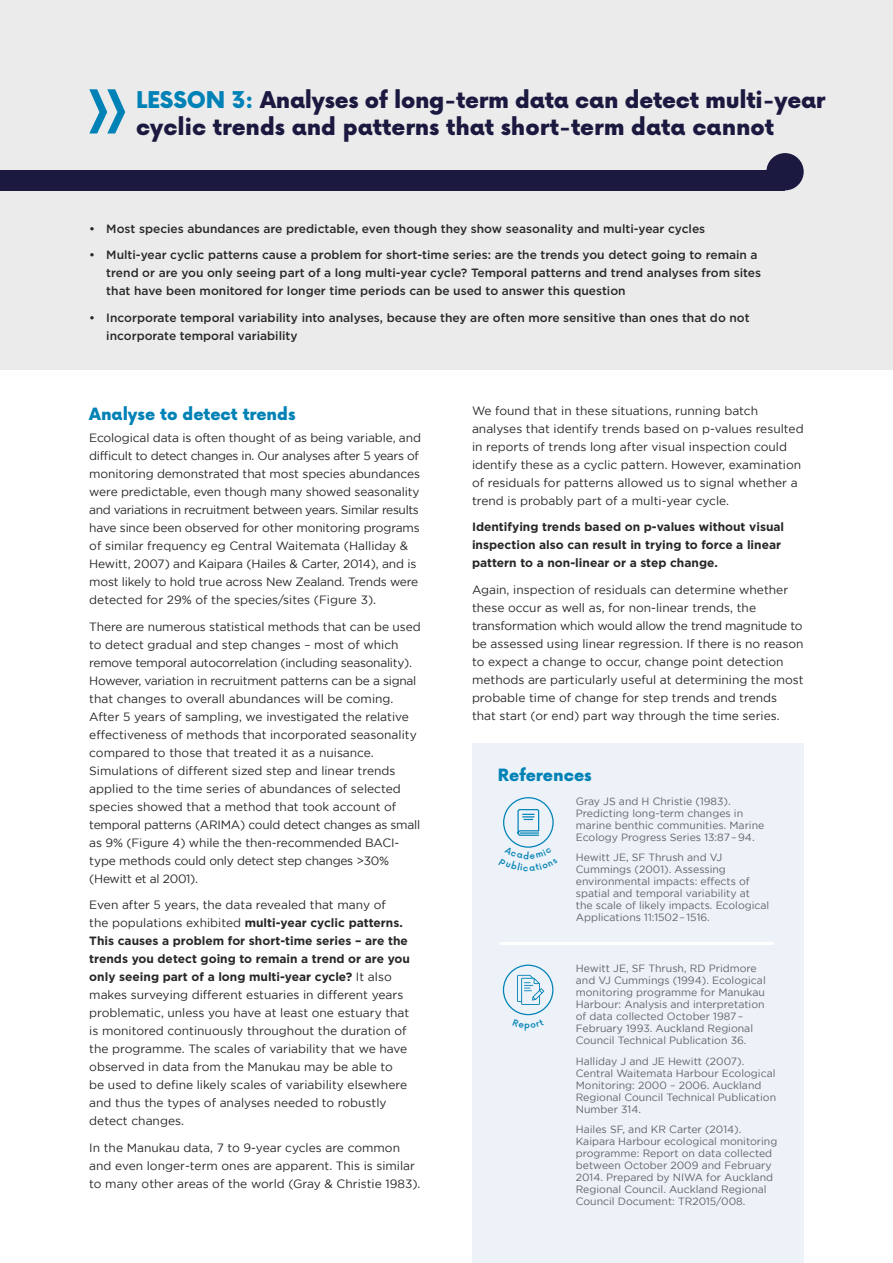
<style>
.page{position:relative;width:893px;height:1263px;background:#fff}
.page>*{position:absolute;margin:0;border:0;box-sizing:border-box;transform-origin:0 0}
.t1{font:900 22.5px/27px "Now";color:#1b193f}
.t2{font:900 16.5px "Now";color:#0082b6}
.t3{font:12px/18px "Gotham";color:#292829}
.t4{font:500 12px/18px "Gotham";color:#292829}
.t5{font:700 12px/18px "Gotham";color:#292829}
.t6{font:10.5px/12px "Gotham";color:#636466}
.s1{color:#0082b6}
.s2{font-weight:700}
</style>
<div class="page">
<div style="left:0;top:0;width:893px;height:370px;background:#ebebec"></div>
<div style="left:0;top:170px;width:784px;height:20px;background:#1b193f"></div>
<div style="left:766px;top:153px;width:38px;height:37px;background:#1b193f;border-radius:50%"></div>
<div style="left:472px;top:743px;width:332px;height:520px;background:#ecf2f8"></div>
<div style="left:503px;top:797px;width:51px;height:51px;border:1px solid #0082b6;border-radius:50%"></div>
<svg style="left:517px;top:809px;width:23px;height:27px"></svg>
<svg style="left:517px;top:975px;width:27px;height:30px"></svg>
<div style="left:503px;top:964px;width:50px;height:51px;border:1px solid #0082b6;border-radius:50%"></div>
<hr style="left:499px;top:942px;width:275px;height:3px;background:#fff">
<svg style="left:89px;top:89px;width:36px;height:44px"></svg>
<hr style="left:892px;top:0;width:1px;height:452px;background:#ebebec">
<svg style="left:519px;top:846px;width:18px;height:2px"></svg>
<h1 class="t1" style="left:136px;top:86px;width:691px"><span class="s1">LESSON 3:</span> Analyses of long-term data can detect multi-year cyclic trends and patterns that short-term data cannot</h1>
<p class="t4" style="left:89px;top:219px;width:617px">• Most species abundances are predictable, even though they show seasonality and multi-year cycles</p>
<p class="t4" style="left:106px;top:246px;width:656px;text-indent:-17px">• Multi-year cyclic patterns cause a problem for short-time series: are the trends you detect going to remain a trend or are you only seeing part of a long multi-year cycle? Temporal patterns and trend analyses from sites that have been monitored for longer time periods can be used to answer this question</p>
<p class="t4" style="left:106px;top:308px;width:645px;text-indent:-17px">• Incorporate temporal variability into analyses, because they are often more sensitive than ones that do not incorporate temporal variability</p>
<h2 class="t2" style="left:89px;top:402px;width:208px">Analyse to detect trends</h2>
<p class="t3" style="left:89px;top:428px;width:333px">Ecological data is often thought of as being variable, and difficult to detect changes in. Our analyses after 5 years of monitoring demonstrated that most species abundances were predictable, even though many showed seasonality and variations in recruitment between years. Similar results have since been observed for other monitoring programs of similar frequency eg Central Waitemata (Halliday &amp; Hewitt, 2007) and Kaipara (Hailes &amp; Carter, 2014), and is most likely to hold true across New Zealand. Trends were detected for 29% of the species/sites (Figure 3).</p>
<p class="t3" style="left:89px;top:617px;width:333px">There are numerous statistical methods that can be used to detect gradual and step changes – most of which remove temporal autocorrelation (including seasonality).<br>However, variation in recruitment patterns can be a signal that changes to overall abundances will be coming.<br>After 5 years of sampling, we investigated the relative effectiveness of methods that incorporated seasonality compared to those that treated it as a nuisance.<br>Simulations of different sized step and linear trends applied to the time series of abundances of selected species showed that a method that took account of temporal patterns (ARIMA) could detect changes as small as 9% (Figure 4) while the then-recommended BACI&shy;type methods could only detect step changes &gt;30% (Hewitt et al 2001).</p>
<p class="t3" style="left:89px;top:895px;width:322px">Even after 5 years, the data revealed that many of<br>the populations exhibited <span class="s2">multi-year cyclic patterns.<br>This causes a problem for short-time series – are the trends you detect going to remain a trend or are you only seeing part of a long multi-year cycle?</span> It also makes surveying different estuaries in different years problematic, unless you have at least one estuary that is monitored continuously throughout the duration of the programme. The scales of variability that we have observed in data from the Manukau may be able to be used to define likely scales of variability elsewhere and thus the types of analyses needed to robustly detect changes.</p>
<p class="t3" style="left:89px;top:1138px;width:333px">In the Manukau data, 7 to 9-year cycles are common and even longer-term ones are apparent. This is similar to many other areas of the world (Gray &amp; Christie 1983).</p>
<p class="t3" style="left:472px;top:401px;width:333px">We found that in these situations, running batch analyses that identify trends based on p-values resulted in reports of trends long after visual inspection could identify these as a cyclic pattern. However, examination of residuals for patterns allowed us to signal whether a trend is probably part of a multi-year cycle.</p>
<p class="t5" style="left:472px;top:518px;width:314px">Identifying trends based on p-values without visual inspection also can result in trying to force a linear pattern to a non-linear or a step change.</p>
<p class="t3" style="left:472px;top:580px;width:333px">Again, inspection of residuals can determine whether these occur as well as, for non-linear trends, the transformation which would allow the trend magnitude to be assessed using linear regression. If there is no reason to expect a change to occur, change point detection methods are particularly useful at determining the most probable time of change for step trends and trends that start (or end) part way through the time series.</p>
<h2 class="t2" style="left:498px;top:763px;width:95px">References</h2>
<p class="t6" style="left:576px;top:795px;width:190px">Gray JS and H Christie (1983).<br>Predicting long-term changes in marine benthic communities. Marine Ecology Progress Series 13:87–94.</p>
<p class="t6" style="left:576px;top:851px;width:195px">Hewitt JE, SF Thrush and VJ<br>Cummings (2001). Assessing environmental impacts: effects of spatial and temporal variability at the scale of likely impacts. Ecological<br>Applications 11:1502–1516.</p>
<p class="t6" style="left:576px;top:962px;width:191px">Hewitt JE, SF Thrush, RD Pridmore and VJ Cummings (1994). Ecological monitoring programme for Manukau Harbour: Analysis and interpretation of data collected October 1987– February 1993. Auckland Regional Council Technical Publication 36.</p>
<p class="t6" style="left:576px;top:1055px;width:202px">Halliday J and JE Hewitt (2007).<br>Central Waitemata Harbour Ecological<br>Monitoring: 2000 – 2006. Auckland<br>Regional Council Technical Publication<br>Number 314.</p>
<p class="t6" style="left:576px;top:1123px;width:203px">Hailes SF, and KR Carter (2014).<br>Kaipara Harbour ecological monitoring programme: Report on data collected between October 2009 and February 2014. Prepared by NIWA for Auckland Regional Council. Auckland Regional Council Document: TR2015/008.</p>
</div>
